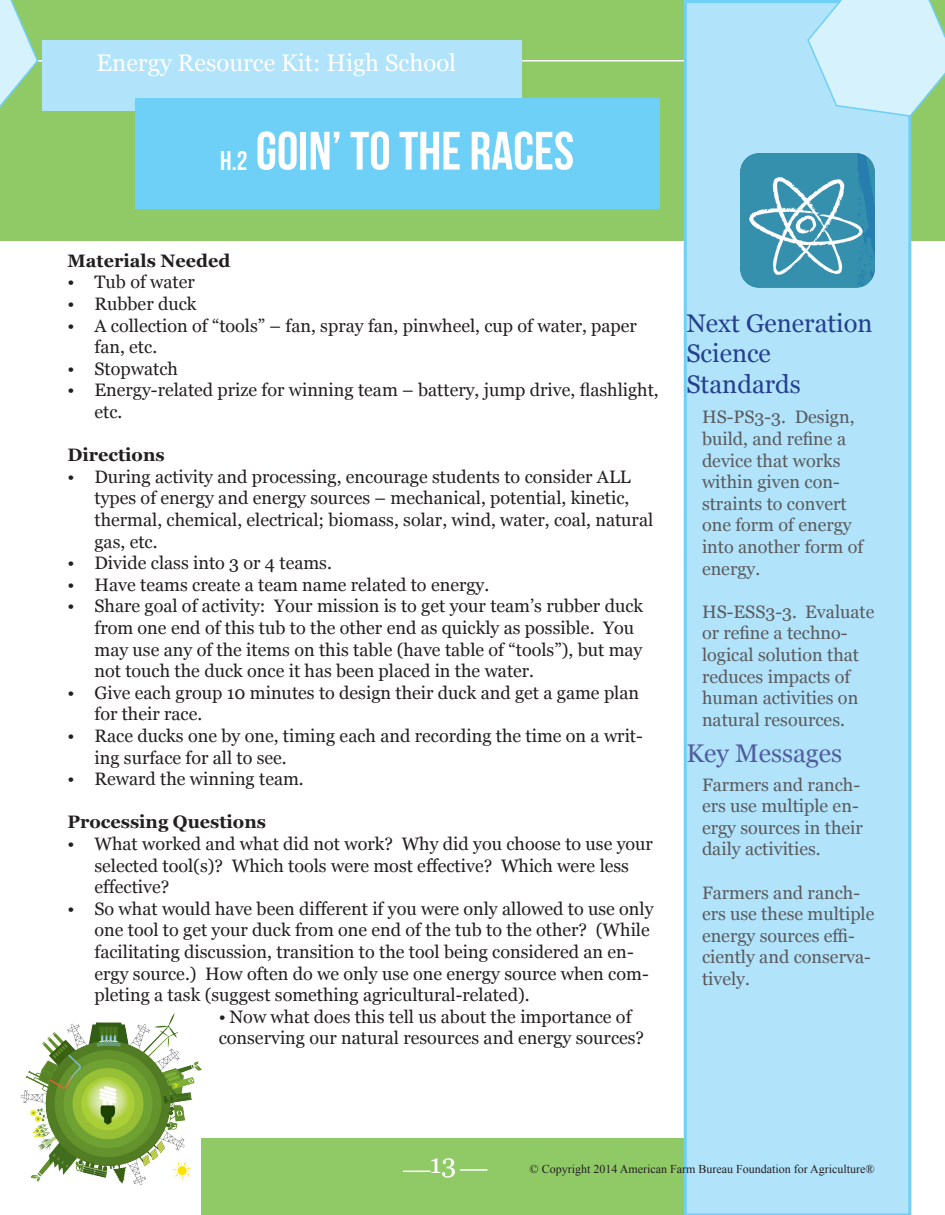
<style>
.page{position:relative;width:945px;height:1215px;background:#fff}
.page>*{position:absolute;margin:0;border:0;box-sizing:border-box;transform-origin:0 0}
.t1{font:54px "Bebas Neue";color:#fff}
.t2{font:27px "Georgia";color:#fff}
.t3{font:25.5px/30.6px "Georgia";color:#253f8e}
.t4{font:25.5px "Georgia";color:#505c9f}
.t5{font:24px "Georgia";color:#fff}
.t6{font:18px/21.6px "Georgia";color:#231f20}
.t7{font:18px/21.6px "Georgia";color:#5a5a5d}
.t8{font:700 18px "Georgia";color:#231f20}
.t9{font:12px "Times New Roman";color:#231f20}
.s1{font-size:27px}
</style>
<div class="page">
<div style="left:0;top:0;width:14px;height:241px;background:#90ca66"></div>
<div style="left:201px;top:1138px;width:484px;height:77px;background:#90ca66"></div>
<img style="left:20px;top:1014px;width:181px;height:171px">
<div style="left:14px;top:0;width:931px;height:241px;background:#90ca66"></div>
<hr style="left:0;top:60px;width:945px;height:2px;background:#fff">
<svg style="left:403px;top:1171px;width:27px;height:1px"></svg>
<hr style="left:460px;top:1169px;width:28px;height:2px;background:#fff">
<div style="left:684px;top:0;width:227px;height:1215px;background:#b1e3fa"></div>
<div style="left:42px;top:40px;width:480px;height:71px;background:#b1e3fa"></div>
<div style="left:135px;top:98px;width:524px;height:111px;background:#6ed0f7"></div>
<svg style="left:806px;top:0;width:139px;height:118px;background:#c8ecf2"></svg>
<img style="left:740px;top:154px;width:134px;height:134px">
<svg style="left:0;top:0;width:39px;height:108px"></svg>
<p class="t5" style="left:97px;top:46px;width:361px">Energy Resource Kit: High School</p>
<p class="t1" style="left:220px;top:121px;width:355px"><span class="s1">H.2</span> GOIN’ TO THE RACES</p>
<p class="t8" style="left:68px;top:249px;width:164px">Materials Needed</p>
<p class="t6" style="left:68px;top:271px;width:129px">• Tub of water</p>
<p class="t6" style="left:68px;top:292px;width:131px">• Rubber duck</p>
<p class="t6" style="left:94px;top:314px;width:544px;text-indent:-27px">• A collection of “tools” – fan, spray fan, pinwheel, cup of water, paper fan, etc.</p>
<p class="t6" style="left:68px;top:357px;width:112px">• Stopwatch</p>
<p class="t6" style="left:94px;top:379px;width:566px;text-indent:-27px">• Energy-related prize for winning team – battery, jump drive, flashlight, etc.</p>
<p class="t8" style="left:68px;top:443px;width:99px">Directions</p>
<p class="t6" style="left:94px;top:465px;width:560px;text-indent:-27px">• During activity and processing, encourage students to consider ALL types of energy and energy sources – mechanical, potential, kinetic, thermal, chemical, electrical; biomass, solar, wind, water, coal, natural gas, etc.</p>
<p class="t6" style="left:68px;top:552px;width:266px">• Divide class into 3 or 4 teams.</p>
<p class="t6" style="left:68px;top:573px;width:423px">• Have teams create a team name related to energy.</p>
<p class="t6" style="left:94px;top:595px;width:550px;text-indent:-27px">• Share goal of activity: Your mission is to get your team’s rubber duck from one end of this tub to the other end as quickly as possible. You may use any of the items on this table (have table of “tools”), but may not touch the duck once it has been placed in the water.</p>
<p class="t6" style="left:94px;top:681px;width:546px;text-indent:-27px">• Give each group 10 minutes to design their duck and get a game plan for their race.</p>
<p class="t6" style="left:94px;top:724px;width:550px;text-indent:-27px">• Race ducks one by one, timing each and recording the time on a writ&shy;ing surface for all to see.</p>
<p class="t6" style="left:68px;top:768px;width:238px">• Reward the winning team.</p>
<p class="t8" style="left:68px;top:811px;width:200px">Processing Questions</p>
<p class="t6" style="left:94px;top:832px;width:560px;text-indent:-27px">• What worked and what did not work? Why did you choose to use your selected tool(s)? Which tools were most effective? Which were less effective?</p>
<p class="t6" style="left:94px;top:897px;width:561px;text-indent:-27px">• So what would have been different if you were only allowed to use only one tool to get your duck from one end of the tub to the other? (While facilitating discussion, transition to the tool being considered an en&shy;ergy source.) How often do we only use one energy source when com&shy;pleting a task (suggest something agricultural-related).</p>
<p class="t6" style="left:219px;top:1005px;width:427px">• Now what does this tell us about the importance of conserving our natural resources and energy sources?</p>
<p class="t3" style="left:686px;top:307px;width:188px">Next Generation<br>Science<br>Standards</p>
<p class="t7" style="left:702px;top:406px;width:163px">HS-PS3-3. Design, build, and refine a device that works within given con&shy;straints to convert one form of energy into another form of energy.</p>
<p class="t7" style="left:702px;top:600px;width:174px">HS-ESS3-3. Evaluate or refine a techno&shy;logical solution that reduces impacts of human activities on natural resources.</p>
<p class="t4" style="left:686px;top:734px;width:157px">Key Messages</p>
<p class="t7" style="left:702px;top:773px;width:162px">Farmers and ranch&shy;ers use multiple en&shy;ergy sources in their daily activities.</p>
<p class="t7" style="left:702px;top:881px;width:174px">Farmers and ranch&shy;ers use these multiple energy sources effi&shy;ciently and conserva&shy;tively.</p>
<p class="t2" style="left:430px;top:1144px;width:28px">13</p>
<p class="t9" style="left:530px;top:1161px;width:346px">© Copyright 2014 American Farm Bureau Foundation for Agriculture®</p>
</div>
